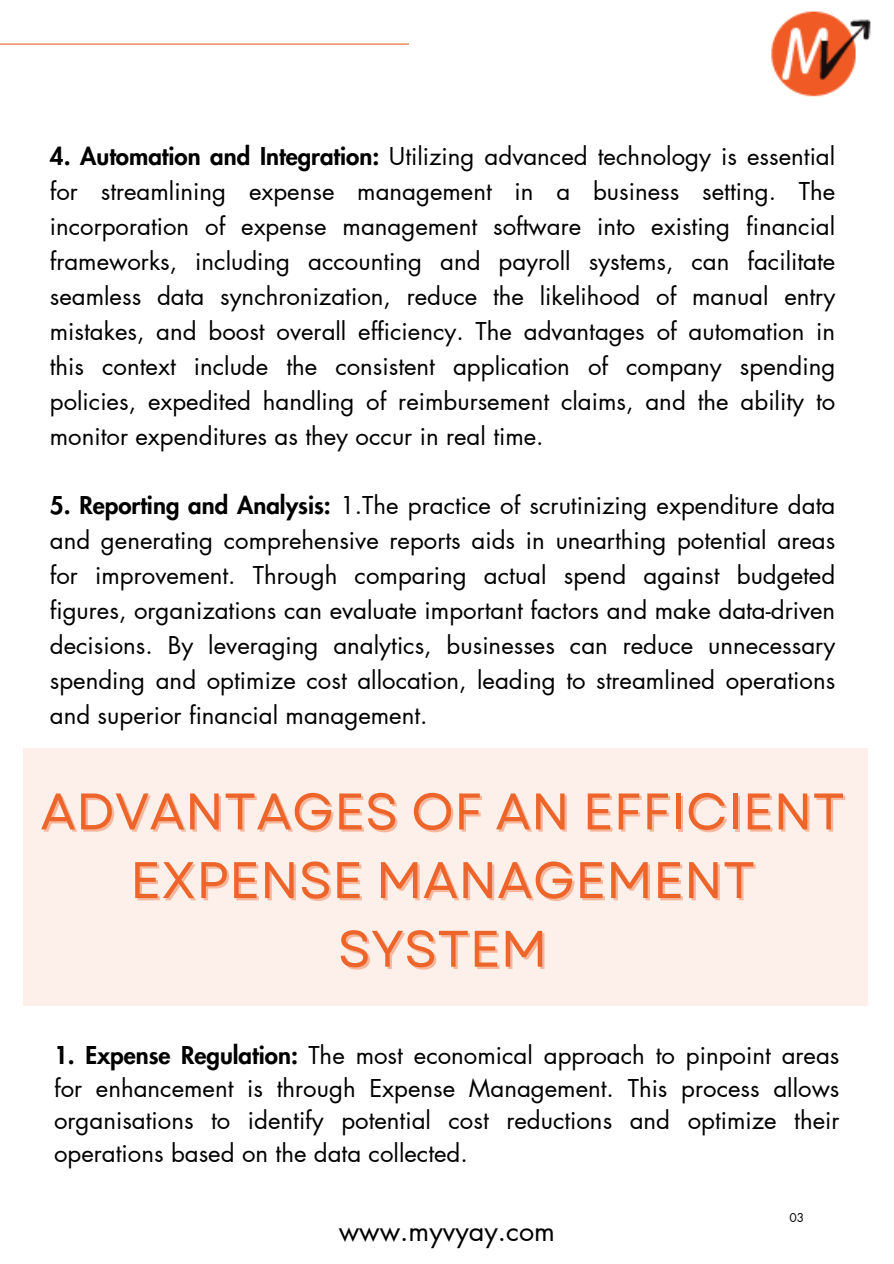
<style>
.page{position:relative;width:894px;height:1264px;background:#fff}
.page>*{position:absolute;margin:0;border:0;box-sizing:border-box;transform-origin:0 0}
.t1{font:51.3px/68.7px "Garet";color:#ed652b;text-align:center}
.t2{font:27px "Futura LT Pro";color:#000}
.t3{font:24px/34.8px "Futura LT Pro";color:#000;text-align:justify}
.t4{font:12px "Futura LT Pro";color:#000}
.s1{font-weight:800}
</style>
<div class="page">
<hr style="left:0;top:44px;width:408px;height:1px;background:#ed652b">
<div style="left:23px;top:748px;width:844px;height:257px;background:#fdefea"></div>
<img style="left:771px;top:11px;width:98px;height:86px">
<h1 class="t3" style="left:50px;top:140px;width:786px"><span class="s1">4. Automation and Integration:</span> Utilizing advanced technology is essential for streamlining expense management in a business setting. The incorporation of expense management software into existing financial frameworks, including accounting and payroll systems, can facilitate seamless data synchronization, reduce the likelihood of manual entry mistakes, and boost overall efficiency. The advantages of automation in this context include the consistent application of company spending policies, expedited handling of reimbursement claims, and the ability to monitor expenditures as they occur in real time.</h1>
<p class="t3" style="left:50px;top:489px;width:786px"><span class="s1">5. Reporting and Analysis:</span> 1.The practice of scrutinizing expenditure data and generating comprehensive reports aids in unearthing potential areas for improvement. Through comparing actual spend against budgeted figures, organizations can evaluate important factors and make data-driven decisions. By leveraging analytics, businesses can reduce unnecessary spending and optimize cost allocation, leading to streamlined operations and superior financial management.</p>
<h2 class="t1" style="left:40px;top:777px;width:805px">ADVANTAGES OF AN EFFICIENT</h2>
<p class="t1" style="left:130px;top:846px;width:626px">EXPENSE MANAGEMENT<br>SYSTEM</p>
<p class="t3" style="left:54px;top:1039px;width:786px;line-height:32.7px"><span class="s1">1. Expense Regulation:</span> The most economical approach to pinpoint areas for enhancement is through Expense Management. This process allows organisations to identify potential cost reductions and optimize their operations based on the data collected.</p>
<p class="t2" style="left:338px;top:1218px;width:218px">www.myvyay.com</p>
<p class="t4" style="left:789px;top:1211px;width:16px">03</p>
</div>
